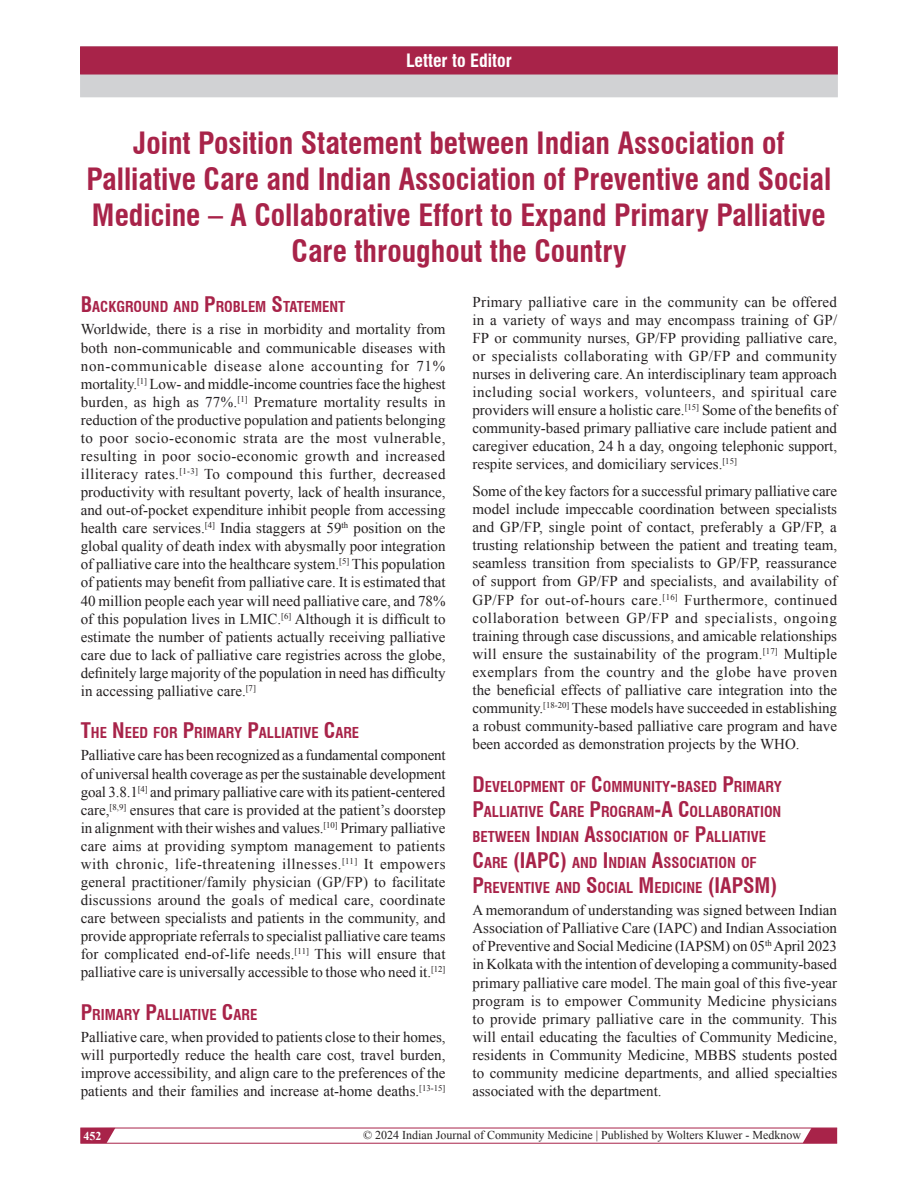
<style>
.page{position:relative;width:918px;height:1188px;background:#fff}
.page>*{position:absolute;margin:0;border:0;box-sizing:border-box;transform-origin:0 0}
.AT{font:700 condensed 30px/36px "Swiss 721 BT";color:#a82349;text-align:center}
.t1{font:700 condensed 21px "Swiss 721 BT";color:#a82349}
.AH{font:700 condensed 18px "Swiss 721 BT";color:#fff}
.TX{font:15px/18px "Times New Roman";color:#231f20;text-align:justify}
.t2{font:700 condensed 14.7px/25.3px "Swiss 721 BT";color:#a82349;text-align:justify}
.t3{font:12px "Times New Roman";color:#231f20}
.t4{font:700 12px "Times New Roman";color:#fff}
.s1{font-size:21px}
.s2{font-size:14.7px}
</style>
<div class="page">
<svg style="left:80px;top:1128px;width:758px;height:16px"></svg>
<div style="left:80px;top:46px;width:758px;height:51px;background:#d1d2d4"></div>
<div style="left:81px;top:47px;width:756px;height:27px;background:#a82349"></div>
<div style="left:80px;top:46px;width:758px;height:29px;border:2px solid #a82349"></div>
<p class="AH" style="left:406px;top:50px;width:107px">Letter to Editor</p>
<p class="AT" style="left:87px;top:125px;width:746px">Joint Position Statement between Indian Association of Palliative Care and Indian Association of Preventive and Social Medicine – A Collaborative Effort to Expand Primary Palliative Care throughout the Country</p>
<h1 class="t2" style="left:81px;top:294px;width:266px"><span class="s1">B</span>ACKGROUND AND <span class="s1">P</span>ROBLEM <span class="s1">S</span>TATEMENT</h1>
<p class="TX" style="left:81px;top:320px;width:366px">Worldwide, there is a rise in morbidity and mortality from both non‑communicable and communicable diseases with non‑communicable disease alone accounting for 71% mortality.<sup>[1]</sup> Low‑ and middle‑income countries face the highest burden, as high as 77%.<sup>[1]</sup> Premature mortality results in reduction of the productive population and patients belonging to poor socio‑economic strata are the most vulnerable, resulting in poor socio‑economic growth and increased illiteracy rates.<sup>[1‑3]</sup> To compound this further, decreased productivity with resultant poverty, lack of health insurance, and out‑of‑pocket expenditure inhibit people from accessing health care services.<sup>[4]</sup> India staggers at 59<sup>th</sup> position on the global quality of death index with abysmally poor integration of palliative care into the healthcare system.<sup>[5]</sup> This population of patients may benefit from palliative care. It is estimated that 40 million people each year will need palliative care, and 78% of this population lives in LMIC.<sup>[6]</sup> Although it is difficult to estimate the number of patients actually receiving palliative care due to lack of palliative care registries across the globe, definitely large majority of the population in need has difficulty in accessing palliative care.<sup>[7]</sup></p>
<h1 class="t2" style="left:81px;top:720px;width:280px"><span class="s1">T</span>HE <span class="s1">N</span> EED FOR <span class="s1">P</span>RIMARY <span class="s1">P</span>ALLIATIVE <span class="s1">C</span>ARE</h1>
<p class="TX" style="left:81px;top:746px;width:366px">Palliative care has been recognized as a fundamental component of universal health coverage as per the sustainable development goal 3.8.1<sup>[4]</sup> and primary palliative care with its patient‑centered care,<sup>[8,9]</sup> ensures that care is provided at the patient’s doorstep in alignment with their wishes and values.<sup>[10]</sup> Primary palliative care aims at providing symptom management to patients with chronic, life‑threatening illnesses.<sup>[11]</sup> It empowers general practitioner/family physician (GP/FP) to facilitate discussions around the goals of medical care, coordinate care between specialists and patients in the community, and provide appropriate referrals to specialist palliative care teams for complicated end‑of‑life needs.<sup>[11]</sup> This will ensure that palliative care is universally accessible to those who need it.<sup>[12]</sup></p>
<h1 class="t2" style="left:81px;top:1002px;width:178px"><span class="s1">P</span>RIMARY <span class="s1">P</span>ALLIATIVE <span class="s1">C</span>ARE</h1>
<p class="TX" style="left:81px;top:1028px;width:366px">Palliative care, when provided to patients close to their homes, will purportedly reduce the health care cost, travel burden, improve accessibility, and align care to the preferences of the patients and their families and increase at‑home deaths.<sup>[13‑15]</sup></p>
<p class="TX" style="left:472px;top:292px;width:366px">Primary palliative care in the community can be offered in a variety of ways and may encompass training of GP/ FP or community nurses, GP/FP providing palliative care, or specialists collaborating with GP/FP and community nurses in delivering care. An interdisciplinary team approach including social workers, volunteers, and spiritual care providers will ensure a holistic care.<sup>[15]</sup> Some of the benefits of community‑based primary palliative care include patient and caregiver education, 24 h a day, ongoing telephonic support, respite services, and domiciliary services.<sup>[15]</sup></p>
<p class="TX" style="left:472px;top:482px;width:366px">Some of the key factors for a successful primary palliative care model include impeccable coordination between specialists and GP/FP, single point of contact, preferably a GP/FP, a trusting relationship between the patient and treating team, seamless transition from specialists to GP/FP, reassurance of support from GP/FP and specialists, and availability of GP/FP for out‑of‑hours care.<sup>[16]</sup> Furthermore, continued collaboration between GP/FP and specialists, ongoing training through case discussions, and amicable relationships will ensure the sustainability of the program.<sup>[17]</sup> Multiple exemplars from the country and the globe have proven the beneficial effects of palliative care integration into the community.<sup>[18‑20]</sup> These models have succeeded in establishing a robust community‑based palliative care program and have been accorded as demonstration projects by the WHO.</p>
<h1 class="t2" style="left:472px;top:774px;width:311px"><span class="s1">D</span> EVELOPMENT OF <span class="s1">C</span>OMMUNITY<span class="s1">‑</span>BASED <span class="s1">P</span>RIMARY <span class="s1">P</span>ALLIATIVE <span class="s1">C</span>ARE <span class="s1">P</span>ROGRAM<span class="s1">‑A C</span>OLLABORATION BETWEEN <span class="s1">I</span> NDIAN <span class="s1">A</span>SSOCIATION OF <span class="s1">P</span>ALLIATIVE</h1>
<h1 class="t1" style="left:472px;top:847px;width:58px">C<span class="s2">ARE</span> (IAPC</h1>
<h1 class="t2" style="left:472px;top:850px;width:306px;text-indent:88px"><span class="s1">)</span> AND <span class="s1">I</span> NDIAN <span class="s1">A</span>SSOCIATION OF<br><span class="s1">P</span>REVENTIVE AND <span class="s1">S</span>OCIAL <span class="s1">M</span>EDICINE <span class="s1">(IAPSM)</span></h1>
<p class="TX" style="left:472px;top:901px;width:366px">A memorandum of understanding was signed between Indian Association of Palliative Care (IAPC) and Indian Association of Preventive and Social Medicine (IAPSM) on 05<sup>th</sup> April 2023 in Kolkata with the intention of developing a community‑based primary palliative care model. The main goal of this five‑year program is to empower Community Medicine physicians to provide primary palliative care in the community. This will entail educating the faculties of Community Medicine, residents in Community Medicine, MBBS students posted to community medicine departments, and allied specialties associated with the department.</p>
<p class="t4" style="left:84px;top:1127px;width:19px">452</p>
<p class="t3" style="left:363px;top:1127px;width:439px">© 2024 Indian Journal of Community Medicine | Published by Wolters Kluwer - Medknow</p>
</div>
